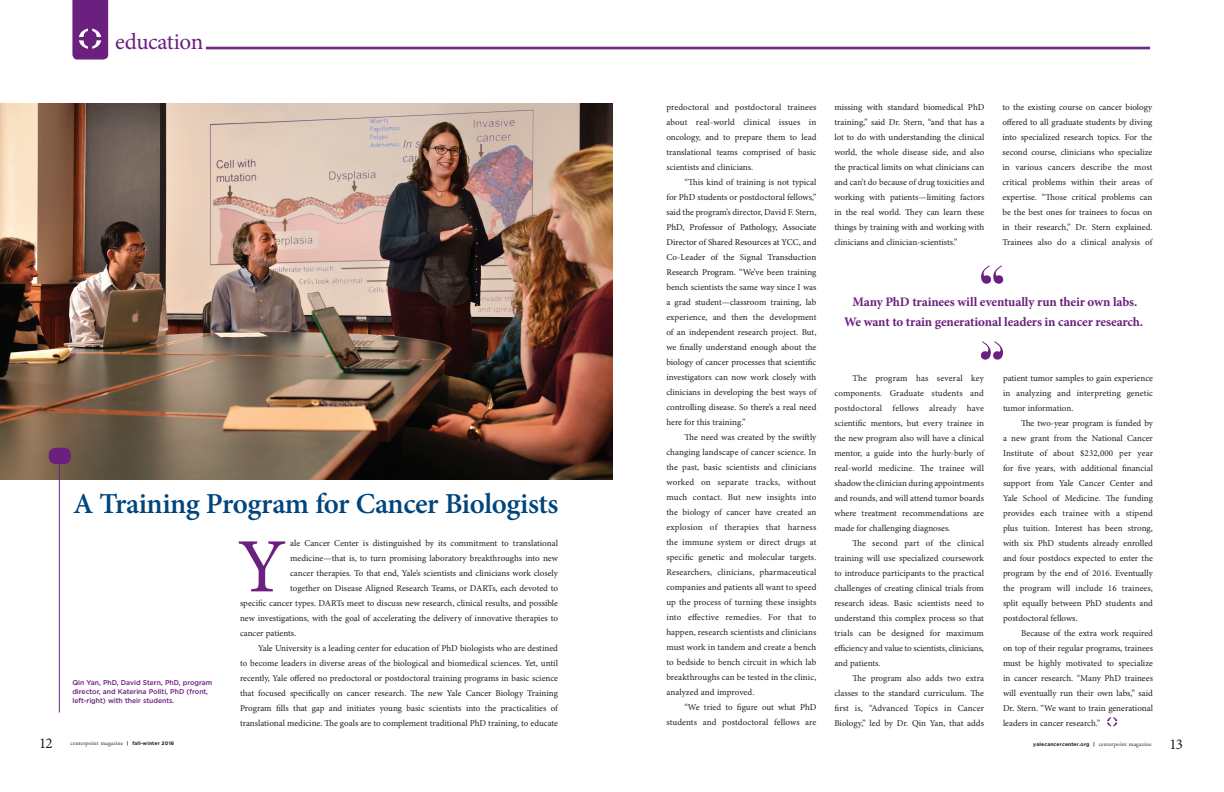
<style>
.page{position:relative;width:1224px;height:792px;background:#fff}
.page>*{position:absolute;margin:0;border:0;box-sizing:border-box;transform-origin:0 0}
.t1{font:76.8px "Minion Pro";color:#6b1f7e}
.Headline_-_Dept{font:600 29px "Minion Pro";letter-spacing:-.015em;color:#00457d}
.t2{font:23px "Minion Pro";letter-spacing:-.015em;color:#6b1f7e}
.t3{font:15px "Minion Pro";color:#231f20}
.Body_Text_-_no_inden{font:700 13px "Minion Pro";letter-spacing:-.01em;color:#6b1f7e}
.t4{font:9px/15px "Minion Pro";color:#231f20;text-align:justify}
.t5{font:500 7px/9px "Gotham";letter-spacing:-.005em;color:#6b1f7e}
.t6{font:6px "Adobe Garamond Pro";letter-spacing:.025em;color:#231f20}
.t7{font:700 5px "Gotham";letter-spacing:.025em;color:#231f20}
.s1{font-family:"Gotham";font-weight:700;font-size:5px}
.s2{color:#1a1a1a}
.s3{font-family:"Adobe Garamond Pro";font-weight:400;font-size:6px}
</style>
<div class="page">
<svg style="left:72px;top:0;width:36px;height:60px;background:#773289"></svg>
<img style="left:0;top:103px;width:612px;height:376px">
<hr style="left:59px;top:455px;width:1px;height:258px;background:#6b1f7e">
<div style="left:49px;top:448px;width:22px;height:16px;background:#6b1f7e;border-radius:7px"></div>
<div style="left:206px;top:47px;width:944px;height:2px;background:#6b1f7e;border:1px solid #6b1f7e"></div>
<svg style="left:981px;top:265px;width:22px;height:19px"></svg>
<svg style="left:981px;top:341px;width:22px;height:19px"></svg>
<svg style="left:1107px;top:717px;width:10px;height:9px"></svg>
<p class="t2" style="left:115px;top:26px;width:89px">education</p>
<p class="Headline_-_Dept" style="left:73px;top:484px;width:487px">A Training Program for Cancer Biologists</p>
<p class="t5" style="left:72px;top:678px;width:141px">Qin Yan, PhD, David Stern, PhD, program director, and Katerina Politi, PhD (front,</p>
<p class="t5" style="left:72px;top:696px;width:103px">left-right) with their students.</p>
<p class="t3" style="left:39px;top:734px;width:15px">12</p>
<p class="t6" style="left:71px;top:739px;width:105px">centerpoint magazine <span class="s1">| fall-winter 2016</span></p>
<p class="t4" style="left:290px;top:535px;width:269px">ale Cancer Center is distinguished by its commitment to translational</p>
<p class="t4" style="left:290px;top:550px;width:269px">medicine—that is, to turn promising laboratory breakthroughs into new</p>
<p class="t4" style="left:290px;top:565px;width:269px">cancer therapies. To that end, Yale’s scientists and clinicians work closely</p>
<p class="t4" style="left:290px;top:580px;width:269px">together on Disease Aligned Research Teams, or DARTs, each devoted to</p>
<p class="t4" style="left:240px;top:595px;width:320px">specific cancer types. DARTs meet to discuss new research, clinical results, and possible</p>
<p class="t4" style="left:240px;top:610px;width:319px">new investigations, with the goal of accelerating the delivery of innovative therapies to</p>
<p class="t4" style="left:240px;top:625px;width:58px">cancer patients.</p>
<p class="t4" style="left:240px;top:640px;width:320px;text-indent:18px">Yale University is a leading center for education of PhD biologists who are destined to become leaders in diverse areas of the biological and biomedical sciences. Yet, until recently, Yale offered no predoctoral or postdoctoral training programs in basic science that focused specifically on cancer research. The new Yale Cancer Biology Training Program fills that gap and initiates young basic scientists into the practicalities of translational medicine. The goals are to complement traditional PhD training, to educate</p>
<p class="t1" style="left:238px;top:515px;width:50px">Y</p>
<p class="t4" style="left:666px;top:100px;width:152px">predoctoral and postdoctoral trainees about real-world clinical issues in oncology, and to prepare them to lead translational teams comprised of basic scientists and clinicians.</p>
<p class="t4" style="left:666px;top:175px;width:152px;text-indent:18px">“This kind of training is not typical for PhD students or postdoctoral fellows,” said the program’s director, David F. Stern, <span class="s2">PhD, Professor of Pathology, Associate Director of Shared Resources at YCC, and Co-Leader of the Signal Transduction Research Program. “We’ve</span> been training bench scientists the same way since I was a grad student—classroom training, lab experience, and then the development of an independent research project. But, we finally understand enough about the biology of cancer processes that scientific investigators can now work closely with clinicians in developing the best ways of controlling disease. So <span class="s2">there’s a</span> real need here for this training.”</p>
<p class="t4" style="left:666px;top:430px;width:152px;text-indent:18px">The need was created by the swiftly changing landscape of cancer science. In the past, basic scientists and clinicians worked on separate tracks, without much contact. But new insights into the biology of cancer have created an explosion of therapies that harness the immune system or direct drugs at specific genetic and molecular targets.<br>Researchers, clinicians, pharmaceutical companies and patients all want to speed up the process of turning these insights into effective remedies. For that to happen, research scientists and clinicians must work in tandem and create a bench to bedside to bench circuit in which lab breakthroughs can be tested in the clinic, analyzed and improved.</p>
<p class="t4" style="left:666px;top:700px;width:152px;text-align:right">“We tried to figure out what PhD students and postdoctoral fellows are</p>
<p class="t4" style="left:834px;top:100px;width:152px">missing with standard biomedical PhD training,” said Dr. Stern, “and that has a lot to do with understanding the clinical world, the whole disease side, and also the practical limits on what clinicians can and can’t do because of drug toxicities and working with patients—limiting factors in the real world. They can learn these things by training with and working with clinicians and clinician-scientists.”</p>
<p class="t4" style="left:1002px;top:100px;width:152px">to the existing course on cancer biology offered to all graduate students by diving into specialized research topics. For the second course, clinicians who specialize in various cancers describe the most critical problems within their areas of expertise. “Those critical problems can be the best ones for trainees to focus on in their research,” Dr. Stern explained.<br>Trainees also do a clinical analysis of</p>
<p class="Body_Text_-_no_inden" style="left:853px;top:293px;width:286px">Many PhD trainees will eventually run their own labs.</p>
<p class="Body_Text_-_no_inden" style="left:844px;top:313px;width:301px">We want to train generational leaders in cancer research.</p>
<p class="t4" style="left:834px;top:371px;width:151px;text-indent:18px">The program has several key components. Graduate students and postdoctoral fellows already have scientific mentors, but every trainee in the new program also will have a clinical mentor, a guide into the hurly-burly of real-world medicine. The trainee will shadow the clinician during appointments and rounds, and will attend tumor boards where treatment recommendations are made for challenging diagnoses.</p>
<p class="t4" style="left:834px;top:536px;width:151px;text-indent:18px">The second part of the clinical training will use specialized coursework to introduce participants to the practical challenges of creating clinical trials from research ideas. Basic scientists need to understand this complex process so that trials can be designed for maximum efficiency and value to scientists, clinicians, and patients.</p>
<p class="t4" style="left:834px;top:671px;width:151px;text-indent:18px">The program also adds two extra classes to the standard curriculum. The first is, “Advanced Topics in Cancer Biology,” led by Dr. Qin Yan, that adds</p>
<p class="t4" style="left:1003px;top:371px;width:152px">patient tumor samples to gain experience in analyzing and interpreting genetic tumor information.</p>
<p class="t4" style="left:1003px;top:416px;width:152px;text-indent:18px">The two-year program is funded by a new grant from the National Cancer Institute of about $232,000 per year for five years, with additional financial support from Yale Cancer Center and Yale School of Medicine. The funding provides each trainee with a stipend plus tuition. Interest has been strong, with six PhD students already enrolled and four postdocs expected to enter the program by the end of 2016. Eventually the program will include 16 trainees, split equally between PhD students and postdoctoral fellows.</p>
<p class="t4" style="left:1003px;top:626px;width:152px;text-indent:18px">Because of the extra work required on top of their regular programs, trainees must be highly motivated to specialize in cancer research. “Many PhD trainees will eventually run their own labs,” said Dr. Stern. “We want to train generational leaders in cancer research.”</p>
<p class="t7" style="left:1033px;top:741px;width:120px">yalecancercenter.org | <span class="s3">centerpoint magazine</span></p>
<p class="t3" style="left:1169px;top:734px;width:15px">13</p>
</div>
